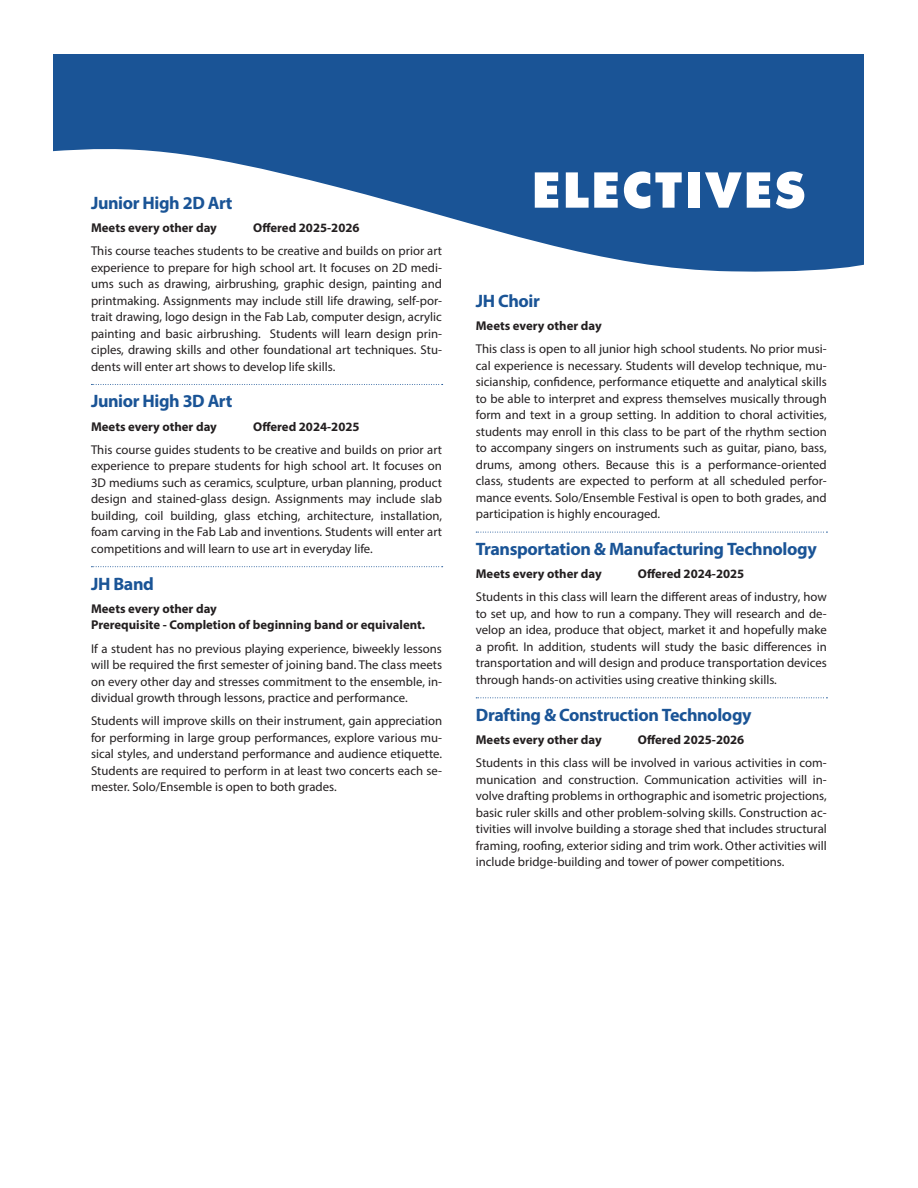
<style>
.page{position:relative;width:918px;height:1188px;background:#fff}
.page>*{position:absolute;margin:0;border:0;box-sizing:border-box;transform-origin:0 0}
.t1{font:54px "Tw Cen MT Ult Bd";color:#fff}
.Header_New{font:700 18px "Myriad Pro";letter-spacing:-.02em;color:#1a5496}
.Description_With_Line{font:12.75px/16.5px "Myriad Pro";color:#231f20;text-align:justify}
.Description_Body_New{font:12.75px/16.5px "Myriad Pro";color:#231f20;text-align:justify}
.Description_Body_New-2{font:700 12.75px "Myriad Pro";color:#231f20}
</style>
<div class="page">
<div style="left:54px;top:54px;width:810px;height:338px;background:#1a5496"></div>
<svg style="left:53px;top:145px;width:811px;height:554px"></svg>
<svg style="left:91px;top:384px;width:352px;height:1px"></svg>
<svg style="left:91px;top:566px;width:352px;height:1px"></svg>
<svg style="left:476px;top:532px;width:351px;height:1px"></svg>
<svg style="left:476px;top:697px;width:351px;height:1px"></svg>
<p class="Header_New" style="left:91px;top:191px;width:143px">Junior High 2D Art</p>
<p class="Description_Body_New-2" style="left:91px;top:219px;width:127px">Meets every other day</p>
<p class="Description_Body_New-2" style="left:253px;top:219px;width:108px">Offered 2025-2026</p>
<p class="Description_With_Line" style="left:91px;top:242px;width:353px">This course teaches students to be creative and builds on prior art experience to prepare for high school art. It focuses on 2D medi&shy;ums such as drawing, airbrushing, graphic design, painting and printmaking. Assignments may include still life drawing, self-por&shy;trait drawing, logo design in the Fab Lab, computer design, acrylic painting and basic airbrushing. Students will learn design prin&shy;ciples, drawing skills and other foundational art techniques. Stu&shy;dents will enter art shows to develop life skills.</p>
<p class="Header_New" style="left:91px;top:390px;width:143px">Junior High 3D Art</p>
<p class="Description_Body_New-2" style="left:91px;top:418px;width:127px">Meets every other day</p>
<p class="Description_Body_New-2" style="left:253px;top:418px;width:108px">Offered 2024-2025</p>
<p class="Description_With_Line" style="left:91px;top:441px;width:353px">This course guides students to be creative and builds on prior art experience to prepare students for high school art. It focuses on 3D mediums such as ceramics, sculpture, urban planning, product design and stained-glass design. Assignments may include slab building, coil building, glass etching, architecture, installation, foam carving in the Fab Lab and inventions. Students will enter art competitions and will learn to use art in everyday life.</p>
<p class="Header_New" style="left:91px;top:572px;width:64px">JH Band</p>
<p class="Description_Body_New-2" style="left:91px;top:600px;width:127px">Meets every other day</p>
<p class="Description_Body_New-2" style="left:91px;top:617px;width:336px">Prerequisite - Completion of beginning band or equivalent.</p>
<p class="Description_Body_New" style="left:91px;top:640px;width:353px">If a student has no previous playing experience, biweekly lessons will be required the first semester of joining band. The class meets on every other day and stresses commitment to the ensemble, in&shy;dividual growth through lessons, practice and performance.</p>
<p class="Description_Body_New" style="left:91px;top:713px;width:353px">Students will improve skills on their instrument, gain appreciation for performing in large group performances, explore various mu&shy;sical styles, and understand performance and audience etiquette.<br>Students are required to perform in at least two concerts each se&shy;mester. Solo/Ensemble is open to both grades.</p>
<p class="t1" style="left:531px;top:156px;width:277px">ELECTIVES</p>
<p class="Header_New" style="left:476px;top:289px;width:66px">JH Choir</p>
<p class="Description_Body_New-2" style="left:476px;top:317px;width:127px">Meets every other day</p>
<p class="Description_With_Line" style="left:476px;top:340px;width:353px">This class is open to all junior high school students. No prior musi&shy;cal experience is necessary. Students will develop technique, mu&shy;sicianship, confidence, performance etiquette and analytical skills to be able to interpret and express themselves musically through form and text in a group setting. In addition to choral activities, students may enroll in this class to be part of the rhythm section to accompany singers on instruments such as guitar, piano, bass, drums, among others. Because this is a performance-oriented class, students are expected to perform at all scheduled perfor&shy;mance events. Solo/Ensemble Festival is open to both grades, and participation is highly encouraged.</p>
<p class="Header_New" style="left:476px;top:537px;width:342px">Transportation &amp; Manufacturing Technology</p>
<p class="Description_Body_New-2" style="left:476px;top:566px;width:127px">Meets every other day</p>
<p class="Description_Body_New-2" style="left:638px;top:566px;width:108px">Offered 2024-2025</p>
<p class="Description_With_Line" style="left:476px;top:589px;width:353px">Students in this class will learn the different areas of industry, how to set up, and how to run a company. They will research and de&shy;velop an idea, produce that object, market it and hopefully make a profit. In addition, students will study the basic differences in transportation and will design and produce transportation devices through hands-on activities using creative thinking skills.</p>
<p class="Header_New" style="left:476px;top:703px;width:277px">Drafting &amp; Construction Technology</p>
<p class="Description_Body_New-2" style="left:476px;top:731px;width:127px">Meets every other day</p>
<p class="Description_Body_New-2" style="left:638px;top:731px;width:108px">Offered 2025-2026</p>
<p class="Description_Body_New" style="left:476px;top:754px;width:353px">Students in this class will be involved in various activities in com&shy;munication and construction. Communication activities will in&shy;volve drafting problems in orthographic and isometric projections, basic ruler skills and other problem-solving skills. Construction ac&shy;tivities will involve building a storage shed that includes structural framing, roofing, exterior siding and trim work. Other activities will include bridge-building and tower of power competitions.</p>
</div>
